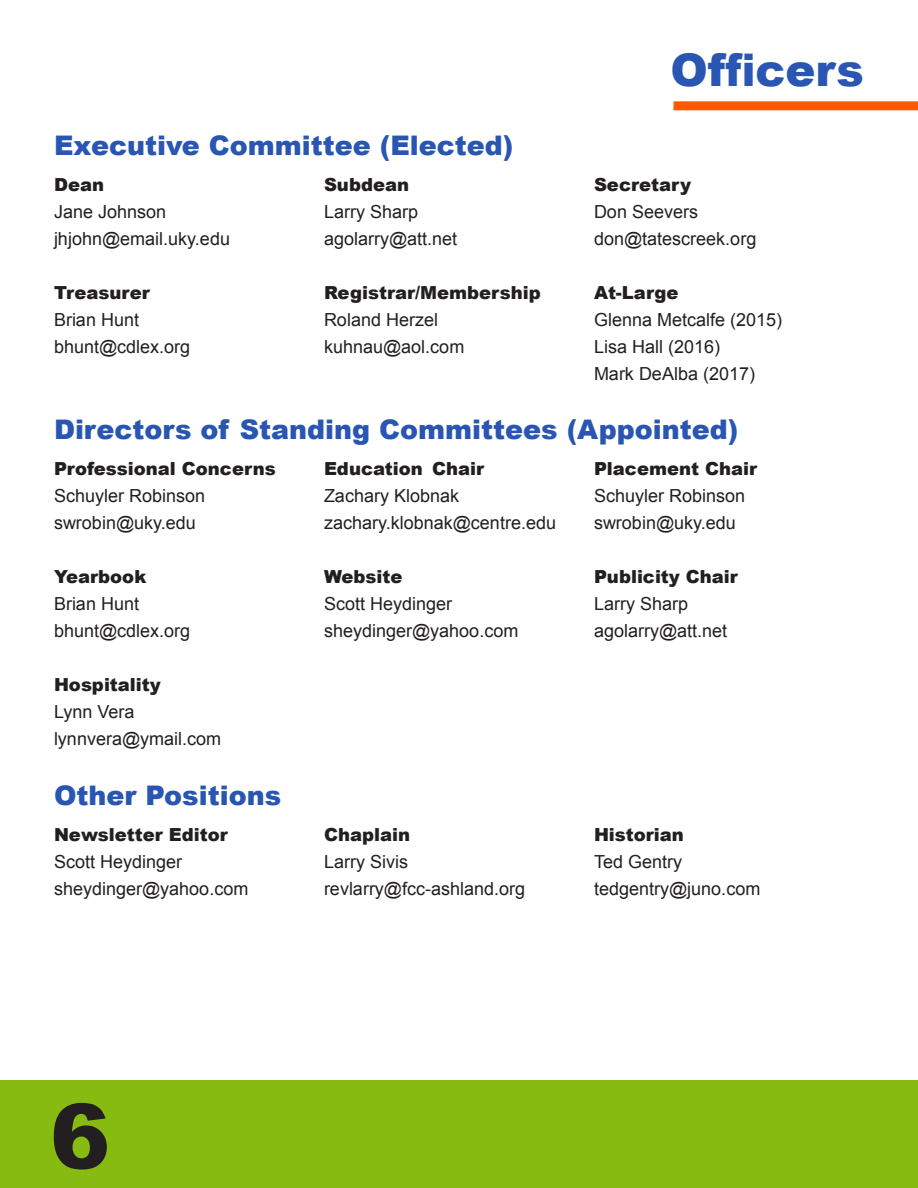
<style>
.page{position:relative;width:918px;height:1188px;background:#fff}
.page>*{position:absolute;margin:0;border:0;box-sizing:border-box;transform-origin:0 0}
.t1{font:900 90px "Arial";color:#231f20}
.t2{font:900 45px "Arial";color:#2956b2}
.t3{font:900 27px "Arial";color:#2956b2}
.t4{font:18px "Arial";color:#231f20}
.t5{font:900 18px "Arial";color:#231f20}
</style>
<div class="page">
<div style="left:0;top:1080px;width:918px;height:108px;background:#87bb12"></div>
<div style="left:674px;top:101px;width:244px;height:9px;background:#ff5900"></div>
<p class="t2" style="left:670px;top:37px;width:195px">Officers</p>
<p class="t3" style="left:54px;top:126px;width:461px">Executive Committee (Elected)</p>
<p class="t5" style="left:54px;top:172px;width:52px">Dean</p>
<p class="t5" style="left:324px;top:172px;width:87px">Subdean</p>
<p class="t5" style="left:594px;top:172px;width:99px">Secretary</p>
<p class="t4" style="left:54px;top:200px;width:114px">Jane Johnson</p>
<p class="t4" style="left:324px;top:200px;width:96px">Larry Sharp</p>
<p class="t4" style="left:594px;top:200px;width:106px">Don Seevers</p>
<p class="t4" style="left:54px;top:227px;width:178px">jhjohn@email.uky.edu</p>
<p class="t4" style="left:324px;top:227px;width:135px">agolarry@att.net</p>
<p class="t4" style="left:594px;top:227px;width:164px">don@tatescreek.org</p>
<p class="t5" style="left:54px;top:280px;width:97px">Treasurer</p>
<p class="t5" style="left:324px;top:280px;width:218px">Registrar/Membership</p>
<p class="t5" style="left:594px;top:280px;width:86px">At-Large</p>
<p class="t4" style="left:54px;top:308px;width:87px">Brian Hunt</p>
<p class="t4" style="left:324px;top:308px;width:116px">Roland Herzel</p>
<p class="t4" style="left:594px;top:308px;width:190px">Glenna Metcalfe (2015)</p>
<p class="t4" style="left:54px;top:335px;width:138px">bhunt@cdlex.org</p>
<p class="t4" style="left:324px;top:335px;width:142px">kuhnau@aol.com</p>
<p class="t4" style="left:594px;top:335px;width:128px">Lisa Hall (2016)</p>
<p class="t4" style="left:594px;top:362px;width:163px">Mark DeAlba (2017)</p>
<p class="t3" style="left:54px;top:410px;width:686px">Directors of Standing Committees (Appointed)</p>
<p class="t5" style="left:54px;top:456px;width:223px">Professional Concerns</p>
<p class="t5" style="left:324px;top:456px;width:162px">Education Chair</p>
<p class="t5" style="left:594px;top:456px;width:165px">Placement Chair</p>
<p class="t4" style="left:54px;top:484px;width:153px">Schuyler Robinson</p>
<p class="t4" style="left:324px;top:484px;width:137px">Zachary Klobnak</p>
<p class="t4" style="left:594px;top:484px;width:153px">Schuyler Robinson</p>
<p class="t4" style="left:54px;top:511px;width:144px">swrobin@uky.edu</p>
<p class="t4" style="left:324px;top:511px;width:234px">zachary.klobnak@centre.edu</p>
<p class="t4" style="left:594px;top:511px;width:144px">swrobin@uky.edu</p>
<p class="t5" style="left:54px;top:564px;width:94px">Yearbook</p>
<p class="t5" style="left:324px;top:564px;width:80px">Website</p>
<p class="t5" style="left:594px;top:564px;width:145px">Publicity Chair</p>
<p class="t4" style="left:54px;top:592px;width:87px">Brian Hunt</p>
<p class="t4" style="left:324px;top:592px;width:130px">Scott Heydinger</p>
<p class="t4" style="left:594px;top:592px;width:96px">Larry Sharp</p>
<p class="t4" style="left:54px;top:619px;width:138px">bhunt@cdlex.org</p>
<p class="t4" style="left:324px;top:619px;width:196px">sheydinger@yahoo.com</p>
<p class="t4" style="left:594px;top:619px;width:135px">agolarry@att.net</p>
<p class="t5" style="left:54px;top:672px;width:108px">Hospitality</p>
<p class="t4" style="left:54px;top:700px;width:82px">Lynn Vera</p>
<p class="t4" style="left:54px;top:727px;width:169px">lynnvera@ymail.com</p>
<p class="t3" style="left:54px;top:776px;width:229px">Other Positions</p>
<p class="t5" style="left:54px;top:821px;width:175px">Newsletter Editor</p>
<p class="t5" style="left:324px;top:821px;width:88px">Chaplain</p>
<p class="t5" style="left:594px;top:821px;width:91px">Historian</p>
<p class="t4" style="left:54px;top:850px;width:130px">Scott Heydinger</p>
<p class="t4" style="left:324px;top:850px;width:86px">Larry Sivis</p>
<p class="t4" style="left:594px;top:850px;width:90px">Ted Gentry</p>
<p class="t4" style="left:54px;top:877px;width:196px">sheydinger@yahoo.com</p>
<p class="t4" style="left:324px;top:877px;width:203px">revlarry@fcc-ashland.org</p>
<p class="t4" style="left:594px;top:877px;width:168px">tedgentry@juno.com</p>
<p class="t1" style="left:50px;top:1071px;width:62px">6</p>
</div>
